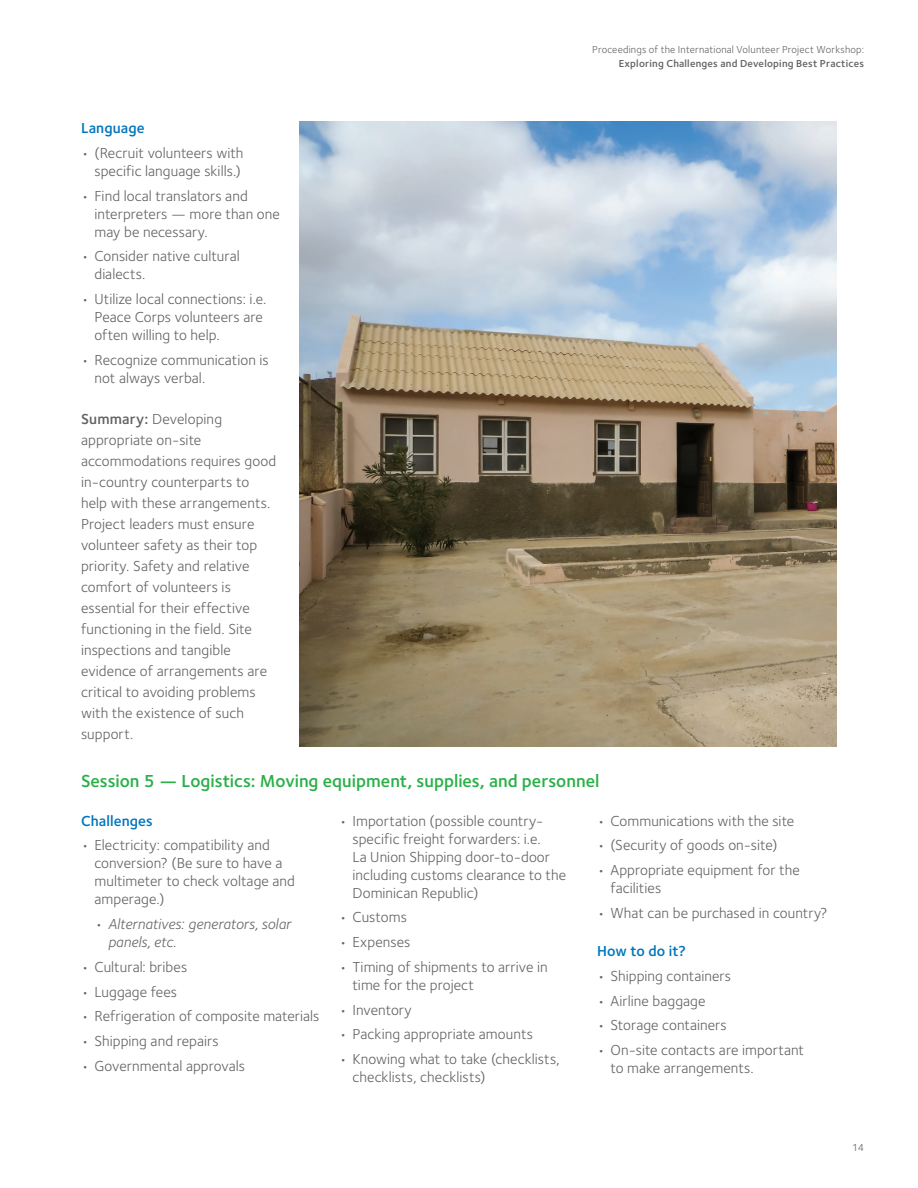
<style>
.page{position:relative;width:918px;height:1188px;background:#fff}
.page>*{position:absolute;margin:0;border:0;box-sizing:border-box;transform-origin:0 0}
.Subhead2{font:600 18px "Foundry Sterling";color:#2ab049}
.Summary_Body{font:15px/18px "Foundry Sterling";letter-spacing:.005em;color:#636366}
.t1{font:italic 15px/18px "Foundry Sterling";color:#636366}
.Head_Bullet_List_1{font:600 15px "Foundry Sterling";letter-spacing:.01em;color:#0076be}
.t2{font:10.5px "Foundry Sterling";letter-spacing:.015em;color:#636366}
.t3{font:600 10.5px "Foundry Sterling";letter-spacing:.02em;color:#636366}
.s1{font-weight:600}
</style>
<div class="page">
<img style="left:299px;top:122px;width:538px;height:625px">
<p class="t2" style="left:592px;top:42px;width:273px">Proceedings of the International Volunteer Project Workshop:</p>
<p class="t3" style="left:619px;top:56px;width:247px">Exploring Challenges and Developing Best Practices</p>
<p class="Head_Bullet_List_1" style="left:81px;top:117px;width:65px">Language</p>
<p class="Summary_Body" style="left:81px;top:143px;width:164px;text-align:right">• (Recruit volunteers with specific language skills.)</p>
<p class="Summary_Body" style="left:94px;top:186px;width:187px;text-indent:-14px">• Find local translators and interpreters — more than one may be necessary.</p>
<p class="Summary_Body" style="left:94px;top:247px;width:147px;text-indent:-14px">• Consider native cultural dialects.</p>
<p class="Summary_Body" style="left:94px;top:290px;width:173px;text-indent:-14px">• Utilize local connections: i.e.<br>Peace Corps volunteers are often willing to help.</p>
<p class="Summary_Body" style="left:94px;top:350px;width:176px;text-indent:-14px">• Recognize communication is not always verbal.</p>
<p class="Summary_Body" style="left:81px;top:408px;width:197px;line-height:21px"><span class="s1">Summary:</span> Developing appropriate on-site accommodations requires good in-country counterparts to help with these arrangements.<br>Project leaders must ensure volunteer safety as their top priority. Safety and relative comfort of volunteers is essential for their effective functioning in the field. Site inspections and tangible evidence of arrangements are critical to avoiding problems with the existence of such support.</p>
<p class="Subhead2" style="left:81px;top:769px;width:520px">Session 5 — Logistics: Moving equipment, supplies, and personnel</p>
<p class="Head_Bullet_List_1" style="left:81px;top:810px;width:73px">Challenges</p>
<p class="Summary_Body" style="left:94px;top:836px;width:202px;text-indent:-14px">• Electricity: compatibility and conversion? (Be sure to have a multimeter to check voltage and amperage.)</p>
<p class="t1" style="left:108px;top:915px;width:185px;text-indent:-14px">• Alternatives: generators, solar panels, etc.</p>
<p class="Summary_Body" style="left:81px;top:958px;width:108px">• Cultural: bribes</p>
<p class="Summary_Body" style="left:81px;top:982px;width:98px">• Luggage fees</p>
<p class="Summary_Body" style="left:81px;top:1007px;width:240px">• Refrigeration of composite materials</p>
<p class="Summary_Body" style="left:81px;top:1032px;width:139px">• Shipping and repairs</p>
<p class="Summary_Body" style="left:81px;top:1057px;width:166px">• Governmental approvals</p>
<p class="Summary_Body" style="left:352px;top:811px;width:215px;text-indent:-14px">• Importation (possible country&shy;specific freight forwarders: i.e.<br>La Union Shipping door-to-door including customs clearance to the<br>Dominican Republic)</p>
<p class="Summary_Body" style="left:339px;top:908px;width:69px">• Customs</p>
<p class="Summary_Body" style="left:339px;top:933px;width:73px">• Expenses</p>
<p class="Summary_Body" style="left:352px;top:958px;width:197px;text-indent:-14px">• Timing of shipments to arrive in time for the project</p>
<p class="Summary_Body" style="left:339px;top:1000px;width:74px">• Inventory</p>
<p class="Summary_Body" style="left:339px;top:1025px;width:195px">• Packing appropriate amounts</p>
<p class="Summary_Body" style="left:352px;top:1050px;width:209px;text-indent:-14px">• Knowing what to take (checklists, checklists, checklists)</p>
<p class="Summary_Body" style="left:597px;top:811px;width:199px">• Communications with the site</p>
<p class="Summary_Body" style="left:597px;top:836px;width:182px">• (Security of goods on-site)</p>
<p class="Summary_Body" style="left:610px;top:861px;width:191px;text-indent:-14px">• Appropriate equipment for the facilities</p>
<p class="Summary_Body" style="left:597px;top:904px;width:232px">• What can be purchased in country?</p>
<p class="Head_Bullet_List_1" style="left:597px;top:941px;width:91px">How to do it?</p>
<p class="Summary_Body" style="left:597px;top:967px;width:136px">• Shipping containers</p>
<p class="Summary_Body" style="left:597px;top:991px;width:110px">• Airline baggage</p>
<p class="Summary_Body" style="left:597px;top:1016px;width:131px">• Storage containers</p>
<p class="Summary_Body" style="left:610px;top:1041px;width:195px;text-indent:-14px">• On-site contacts are important to make arrangements.</p>
<p class="t2" style="left:852px;top:1140px;width:13px">14</p>
</div>
